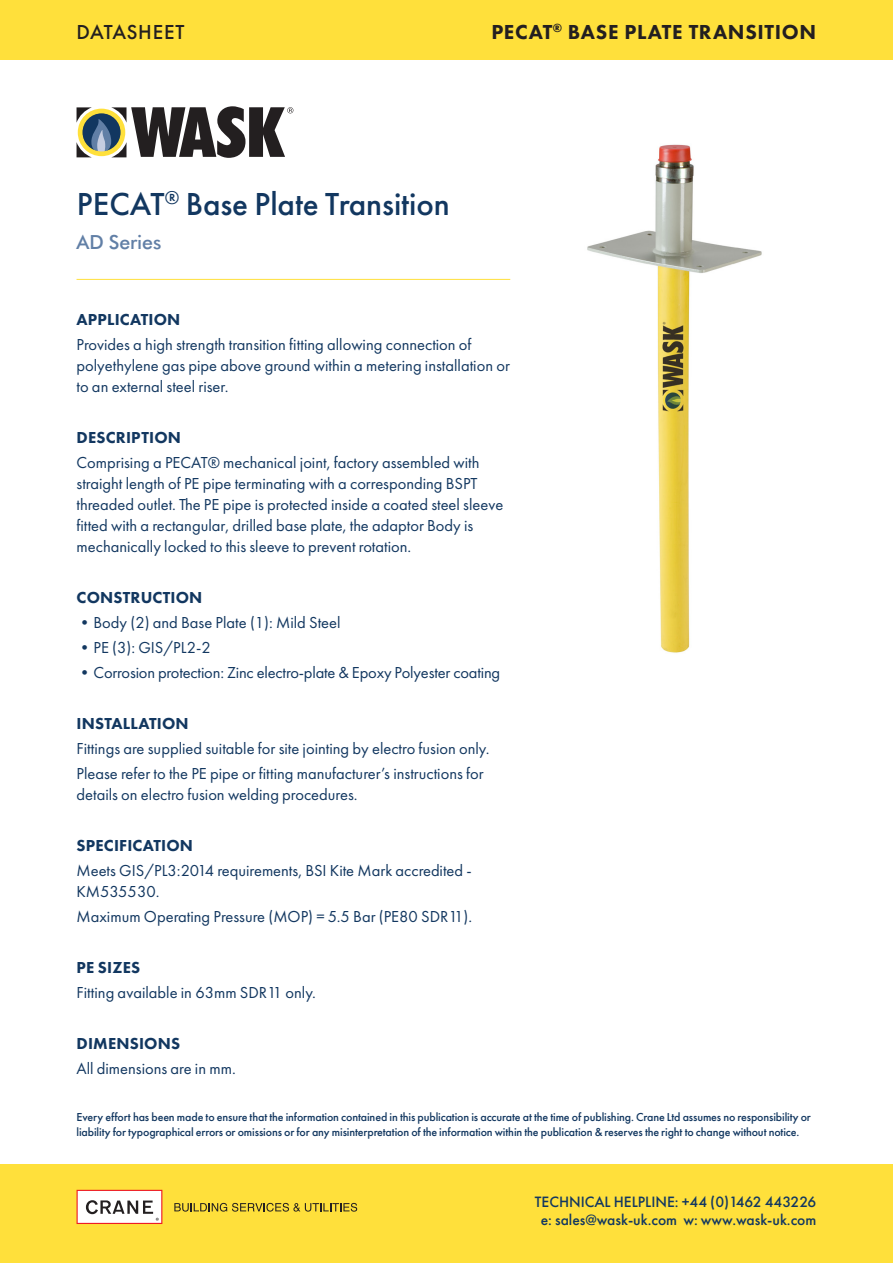
<style>
.page{position:relative;width:893px;height:1263px;background:#fff}
.page>*{position:absolute;margin:0;border:0;box-sizing:border-box;transform-origin:0 0}
.t1{font:500 33px "Futura PT";color:#123760}
.t2{font:800 21px "Futura PT";letter-spacing:.03em;color:#231f20}
.t3{font:500 21px "Futura PT";letter-spacing:.03em;color:#231f20}
.t4{font:500 19.5px "Futura BT";letter-spacing:-.005em;color:#617fa6}
.t5{font:16.5px/21px "Futura PT";color:#123760}
.t6{font:800 16.5px "Futura PT";letter-spacing:.01em;color:#123760}
.Body_Text_Yellow_Bul{font:500 15.6px/17.5px "Futura PT";color:#123760;text-align:center}
.Body_Text_Yellow_Bul-2{font:500 12px/15px "Futura PT";letter-spacing:-.01em;color:#123760}
</style>
<div class="page">
<div style="left:0;top:0;width:893px;height:60px;background:#ffe03b"></div>
<hr style="left:77px;top:279px;width:433px;height:1px;background:#ffe03b">
<div style="left:0;top:1165px;width:893px;height:98px;background:#ffe03b"></div>
<svg style="left:77px;top:1190px;width:85px;height:34px;background:#e0cfd0"></svg>
<svg style="left:174px;top:1203px;width:183px;height:9px"></svg>
<img style="left:587px;top:144px;width:175px;height:509px">
<svg style="left:77px;top:106px;width:216px;height:52px"></svg>
<p class="t3" style="left:77px;top:19px;width:109px">DATASHEET</p>
<p class="t2" style="left:491px;top:19px;width:326px">PECAT<sup>®</sup> BASE PLATE TRANSITION</p>
<p class="t1" style="left:77px;top:184px;width:375px">PECAT<sup>®</sup> Base Plate Transition</p>
<p class="t4" style="left:77px;top:230px;width:86px">AD Series</p>
<p class="t6" style="left:77px;top:309px;width:105px">APPLICATION</p>
<p class="t5" style="left:77px;top:334px;width:435px">Provides a high strength transition fitting allowing connection of polyethylene gas pipe above ground within a metering installation or to an external steel riser.</p>
<p class="t6" style="left:77px;top:427px;width:106px">DESCRIPTION</p>
<p class="t5" style="left:77px;top:452px;width:428px">Comprising a PECAT® mechanical joint, factory assembled with straight length of PE pipe terminating with a corresponding BSPT threaded outlet. The PE pipe is protected inside a coated steel sleeve fitted with a rectangular, drilled base plate, the adaptor Body is mechanically locked to this sleeve to prevent rotation.</p>
<p class="t6" style="left:77px;top:587px;width:127px">CONSTRUCTION</p>
<p class="t5" style="left:77px;top:612px;width:265px">•Body (2) and Base Plate (1): Mild Steel</p>
<p class="t5" style="left:77px;top:637px;width:136px">•PE (3): GIS/PL2-2</p>
<p class="t5" style="left:77px;top:662px;width:425px">•Corrosion protection: Zinc electro-plate &amp; Epoxy Polyester coating</p>
<p class="t6" style="left:77px;top:713px;width:114px">INSTALLATION</p>
<p class="t5" style="left:77px;top:738px;width:415px">Fittings are supplied suitable for site jointing by electro fusion only.</p>
<p class="t5" style="left:77px;top:763px;width:409px">Please refer to the PE pipe or fitting manufacturer’s instructions for details on electro fusion welding procedures.</p>
<p class="t6" style="left:77px;top:835px;width:118px">SPECIFICATION</p>
<p class="t5" style="left:77px;top:860px;width:397px">Meets GIS/PL3:2014 requirements, BSI Kite Mark accredited -<br>KM535530.</p>
<p class="t5" style="left:77px;top:906px;width:397px">Maximum Operating Pressure (MOP) = 5.5 Bar (PE80 SDR11).</p>
<p class="t6" style="left:77px;top:957px;width:65px">PE SIZES</p>
<p class="t5" style="left:77px;top:982px;width:241px">Fitting available in 63mm SDR11 only.</p>
<p class="t6" style="left:77px;top:1033px;width:105px">DIMENSIONS</p>
<p class="t5" style="left:77px;top:1058px;width:161px">All dimensions are in mm.</p>
<p class="Body_Text_Yellow_Bul-2" style="left:77px;top:1110px;width:736px">Every effort has been made to ensure that the information contained in this publication is accurate at the time of publishing. Crane Ltd assumes no responsibility or liability for typographical errors or omissions or for any misinterpretation of the information within the publication &amp; reserves the right to change without notice.</p>
<p class="Body_Text_Yellow_Bul" style="left:535px;top:1193px;width:283px">TECHNICAL HELPLINE: +44 (0)1462 443226 e: sales@wask-uk.com w: www.wask-uk.com</p>
</div>
